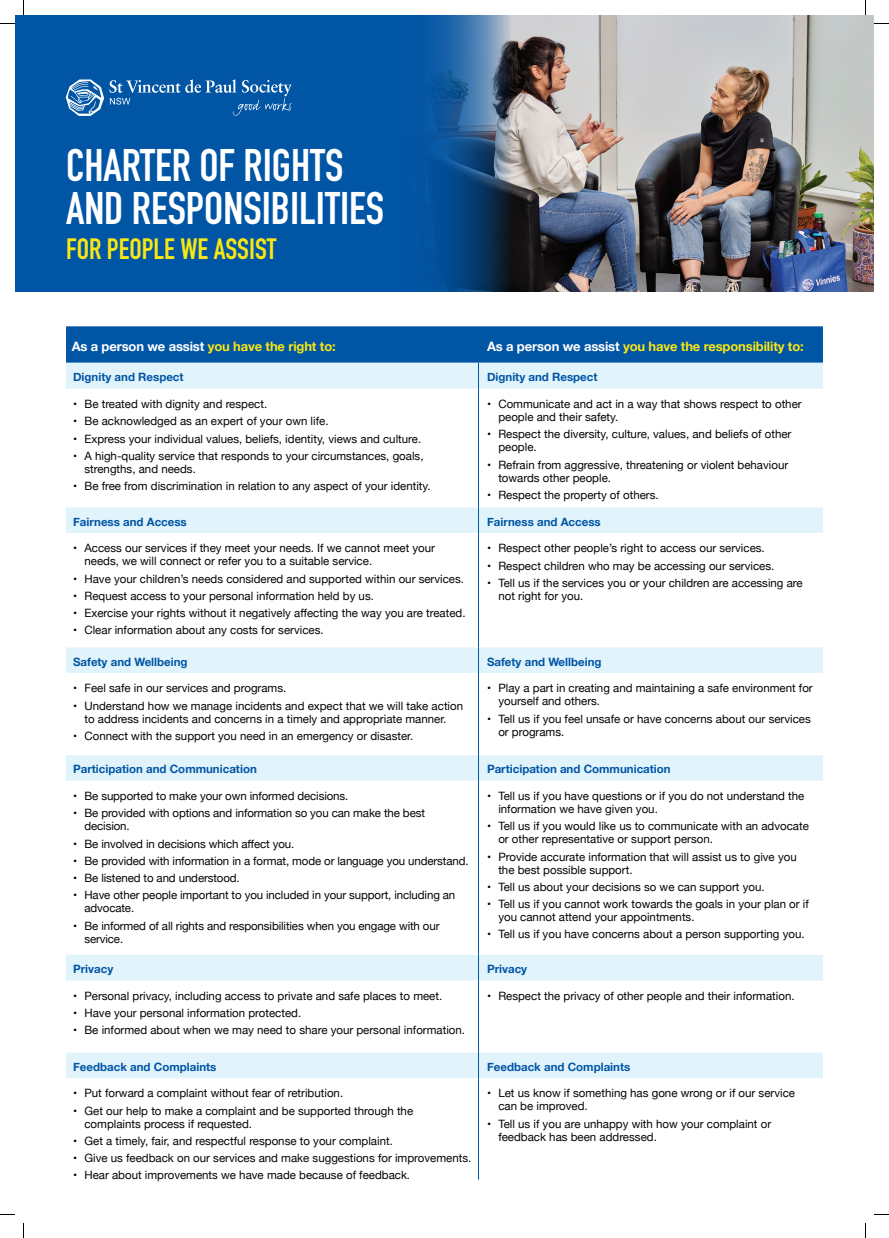
<style>
.page{position:relative;width:889px;height:1238px;background:#fff}
.page>*{position:absolute;margin:0;border:0;box-sizing:border-box;transform-origin:0 0}
.t1{font:700 45px/43px "DIN Condensed";color:#fff}
.t2{font:700 29px "DIN Condensed";color:#f9e713}
.t3{font:700 13px "Helvetica Neue";letter-spacing:-.01em;color:#f9e713}
.t4{font:11.5px/13px "Helvetica Neue";color:#040503}
.t5{font:700 11.5px "Helvetica Neue";color:#0155a5}
.s1{color:#fff}
</style>
<div class="page">
<div style="left:15px;top:15px;width:808px;height:277px;background:#0155a5"></div>
<svg style="left:66px;top:507px;width:757px;height:571px"></svg>
<svg style="left:66px;top:328px;width:757px;height:61px;background:#6199ca"></svg>
<hr style="left:478px;top:389px;width:1px;height:118px;background:#0155a5">
<svg style="left:478px;top:507px;width:1px;height:26px"></svg>
<hr style="left:478px;top:533px;width:1px;height:114px;background:#0155a5">
<svg style="left:478px;top:647px;width:1px;height:26px"></svg>
<hr style="left:478px;top:673px;width:1px;height:82px;background:#0155a5">
<svg style="left:478px;top:755px;width:1px;height:25px"></svg>
<hr style="left:478px;top:780px;width:1px;height:174px;background:#0155a5">
<svg style="left:478px;top:954px;width:1px;height:26px"></svg>
<hr style="left:478px;top:980px;width:1px;height:72px;background:#0155a5">
<svg style="left:478px;top:1052px;width:1px;height:26px"></svg>
<hr style="left:478px;top:1078px;width:1px;height:101px;background:#0155a5">
<hr style="left:66px;top:327px;width:412px;height:1px;background:#0155a5">
<hr style="left:478px;top:327px;width:345px;height:1px;background:#0155a5">
<svg style="left:66px;top:79px;width:226px;height:37px"></svg>
<img style="left:511px;top:15px;width:363px;height:277px">
<svg style="left:433px;top:15px;width:78px;height:277px"></svg>
<svg style="left:0;top:23px;width:15px;height:1px"></svg>
<svg style="left:874px;top:23px;width:15px;height:1px"></svg>
<svg style="left:0;top:1214px;width:15px;height:1px"></svg>
<svg style="left:874px;top:1214px;width:15px;height:1px"></svg>
<svg style="left:23px;top:0;width:1px;height:15px"></svg>
<svg style="left:23px;top:1223px;width:1px;height:15px"></svg>
<svg style="left:865px;top:0;width:1px;height:15px"></svg>
<svg style="left:865px;top:1223px;width:1px;height:15px"></svg>
<h1 class="t1" style="left:66px;top:144px;width:320px">CHARTER OF RIGHTS<br>AND RESPONSIBILITIES</h1>
<h2 class="t2" style="left:66px;top:230px;width:212px">FOR PEOPLE WE ASSIST</h2>
<p class="t3" style="left:72px;top:336px;width:266px"><span class="s1">As a person we assist</span> you have the right to:</p>
<p class="t3" style="left:487px;top:336px;width:318px"><span class="s1">As a person we assist</span> you have the responsibility to:</p>
<p class="t5" style="left:73px;top:368px;width:112px">Dignity and Respect</p>
<p class="t5" style="left:487px;top:368px;width:112px">Dignity and Respect</p>
<p class="t4" style="left:73px;top:398px;width:196px">• Be treated with dignity and respect.</p>
<p class="t4" style="left:73px;top:415px;width:257px">• Be acknowledged as an expert of your own life.</p>
<p class="t4" style="left:73px;top:433px;width:350px">• Express your individual values, beliefs, identity, views and culture.</p>
<p class="t4" style="left:84px;top:450px;width:341px;text-indent:-11px">• A high-quality service that responds to your circumstances, goals, strengths, and needs.</p>
<p class="t4" style="left:73px;top:480px;width:359px">• Be free from discrimination in relation to any aspect of your identity.</p>
<p class="t4" style="left:498px;top:398px;width:305px;text-indent:-11px">• Communicate and act in a way that shows respect to other people and their safety.</p>
<p class="t4" style="left:498px;top:428px;width:295px;text-indent:-11px">• Respect the diversity, culture, values, and beliefs of other people.</p>
<p class="t4" style="left:498px;top:459px;width:291px;text-indent:-11px">• Refrain from aggressive, threatening or violent behaviour towards other people.</p>
<p class="t4" style="left:487px;top:489px;width:173px">• Respect the property of others.</p>
<p class="t5" style="left:73px;top:512px;width:115px">Fairness and Access</p>
<p class="t5" style="left:487px;top:512px;width:115px">Fairness and Access</p>
<p class="t4" style="left:84px;top:542px;width:352px;text-indent:-11px">• Access our services if they meet your needs. If we cannot meet your needs, we will connect or refer you to a suitable service.</p>
<p class="t4" style="left:73px;top:573px;width:392px">• Have your children’s needs considered and supported within our services.</p>
<p class="t4" style="left:73px;top:590px;width:302px">• Request access to your personal information held by us.</p>
<p class="t4" style="left:73px;top:607px;width:394px">• Exercise your rights without it negatively affecting the way you are treated.</p>
<p class="t4" style="left:73px;top:624px;width:252px">• Clear information about any costs for services.</p>
<p class="t4" style="left:487px;top:542px;width:279px">• Respect other people’s right to access our services.</p>
<p class="t4" style="left:487px;top:560px;width:289px">• Respect children who may be accessing our services.</p>
<p class="t4" style="left:498px;top:577px;width:306px;text-indent:-11px">• Tell us if the services you or your children are accessing are not right for you.</p>
<p class="t5" style="left:73px;top:652px;width:116px">Safety and Wellbeing</p>
<p class="t5" style="left:487px;top:652px;width:116px">Safety and Wellbeing</p>
<p class="t4" style="left:73px;top:682px;width:215px">• Feel safe in our services and programs.</p>
<p class="t4" style="left:73px;top:699px;width:392px;text-align:center">• Understand how we manage incidents and expect that we will take action to address incidents and concerns in a timely and appropriate manner.</p>
<p class="t4" style="left:73px;top:730px;width:342px">• Connect with the support you need in an emergency or disaster.</p>
<p class="t4" style="left:498px;top:682px;width:316px;text-indent:-11px">• Play a part in creating and maintaining a safe environment for yourself and others.</p>
<p class="t4" style="left:498px;top:712px;width:314px;text-indent:-11px">• Tell us if you feel unsafe or have concerns about our services or programs.</p>
<p class="t5" style="left:73px;top:760px;width:185px">Participation and Communication</p>
<p class="t5" style="left:487px;top:760px;width:185px">Participation and Communication</p>
<p class="t4" style="left:73px;top:790px;width:277px">• Be supported to make your own informed decisions.</p>
<p class="t4" style="left:84px;top:807px;width:342px;text-indent:-11px">• Be provided with options and information so you can make the best decision.</p>
<p class="t4" style="left:73px;top:837px;width:223px">• Be involved in decisions which affect you.</p>
<p class="t4" style="left:73px;top:855px;width:397px">• Be provided with information in a format, mode or language you understand.</p>
<p class="t4" style="left:73px;top:872px;width:168px">• Be listened to and understood.</p>
<p class="t4" style="left:84px;top:889px;width:372px;text-indent:-11px">• Have other people important to you included in your support, including an advocate.</p>
<p class="t4" style="left:84px;top:919px;width:357px;text-indent:-11px">• Be informed of all rights and responsibilities when you engage with our service.</p>
<p class="t4" style="left:498px;top:790px;width:308px;text-indent:-11px">• Tell us if you have questions or if you do not understand the information we have given you.</p>
<p class="t4" style="left:498px;top:820px;width:312px;text-indent:-11px">• Tell us if you would like us to communicate with an advocate or other representative or support person.</p>
<p class="t4" style="left:498px;top:850px;width:300px;text-indent:-11px">• Provide accurate information that will assist us to give you the best possible support.</p>
<p class="t4" style="left:487px;top:881px;width:279px">• Tell us about your decisions so we can support you.</p>
<p class="t4" style="left:498px;top:898px;width:312px;text-indent:-11px">• Tell us if you cannot work towards the goals in your plan or if you cannot attend your appointments.</p>
<p class="t4" style="left:487px;top:928px;width:319px">• Tell us if you have concerns about a person supporting you.</p>
<p class="t5" style="left:73px;top:960px;width:42px">Privacy</p>
<p class="t5" style="left:487px;top:960px;width:42px">Privacy</p>
<p class="t4" style="left:73px;top:990px;width:371px">• Personal privacy, including access to private and safe places to meet.</p>
<p class="t4" style="left:73px;top:1007px;width:230px">• Have your personal information protected.</p>
<p class="t4" style="left:73px;top:1024px;width:393px">• Be informed about when we may need to share your personal information.</p>
<p class="t4" style="left:487px;top:990px;width:309px">• Respect the privacy of other people and their information.</p>
<p class="t5" style="left:73px;top:1057px;width:145px">Feedback and Complaints</p>
<p class="t5" style="left:487px;top:1057px;width:145px">Feedback and Complaints</p>
<p class="t4" style="left:73px;top:1087px;width:272px">• Put forward a complaint without fear of retribution.</p>
<p class="t4" style="left:84px;top:1104px;width:330px;text-indent:-11px">• Get our help to make a complaint and be supported through the complaints process if requested.</p>
<p class="t4" style="left:73px;top:1135px;width:321px">• Get a timely, fair, and respectful response to your complaint.</p>
<p class="t4" style="left:73px;top:1152px;width:400px">• Give us feedback on our services and make suggestions for improvements.</p>
<p class="t4" style="left:73px;top:1169px;width:339px">• Hear about improvements we have made because of feedback.</p>
<p class="t4" style="left:498px;top:1087px;width:298px;text-indent:-11px">• Let us know if something has gone wrong or if our service can be improved.</p>
<p class="t4" style="left:498px;top:1117px;width:274px;text-indent:-11px">• Tell us if you are unhappy with how your complaint or feedback has been addressed.</p>
</div>
